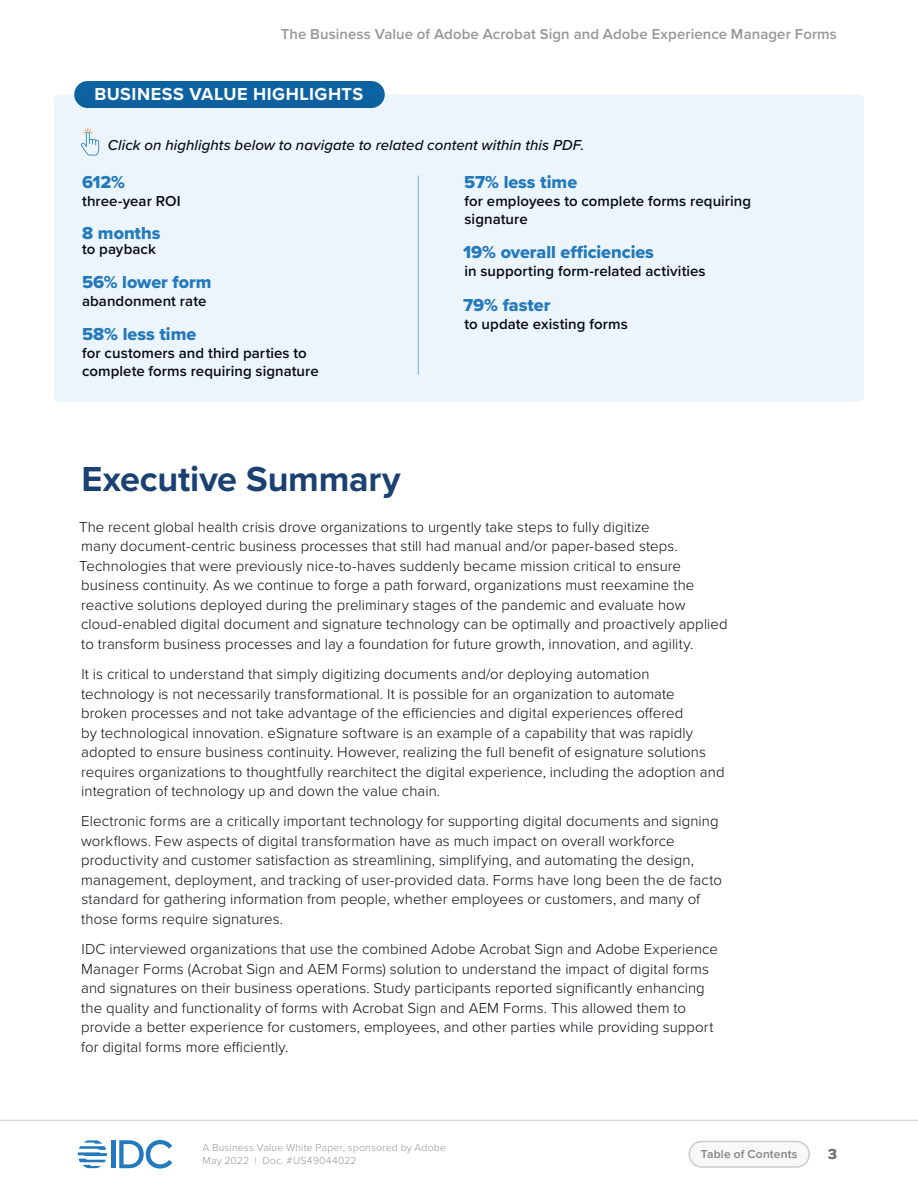
<style>
.page{position:relative;width:918px;height:1188px;background:#fff}
.page>*{position:absolute;margin:0;border:0;box-sizing:border-box;transform-origin:0 0}
.t1{font:700 36px "Proxima Nova";letter-spacing:-.005em;color:#1b4072}
.t2{font:18px "Proxima Nova Extrabld";color:#2379bb}
.t3{font:700 18px "Proxima Nova";letter-spacing:.03em;color:#fff}
.Text{font:300 15px/19.5px "Proxima Nova";letter-spacing:.005em;color:#0a0b13}
.t4{font:600 15px/18px "Proxima Nova";letter-spacing:.005em;color:#0a0b13}
.t5{font:600 15px "Proxima Nova";letter-spacing:.005em;color:#97979b}
.t6{font:italic 500 15px "Proxima Nova";letter-spacing:.005em;color:#0a0b13}
.t7{font:700 15px "Proxima Nova";color:#000}
.t8{font:600 12px "Proxima Nova";letter-spacing:.015em;color:#808187}
.t9{font:300 10.5px/13.5px "Proxima Nova";letter-spacing:.02em;color:#97979b}
</style>
<div class="page">
<hr style="left:0;top:1120px;width:918px;height:1px;background:#cccccb">
<div style="left:689px;top:1142px;width:120px;height:25px;background:#f8f8f8;border-radius:13px"></div>
<div style="left:688px;top:1141px;width:122px;height:27px;border:2px solid #cccccb;border-radius:13px"></div>
<div style="left:111px;top:1140px;width:5px;height:28px;background:#2279bc"></div>
<svg style="left:119px;top:1140px;width:53px;height:29px"></svg>
<svg style="left:78px;top:1140px;width:29px;height:28px"></svg>
<div style="left:54px;top:94px;width:810px;height:308px;background:#edf5fc;border-radius:5px"></div>
<hr style="left:418px;top:175px;width:1px;height:200px;background:#73b3e2">
<div style="left:74px;top:81px;width:311px;height:27px;background:#0c63a0;border-radius:14px"></div>
<svg style="left:81px;top:129px;width:18px;height:27px"></svg>
<p class="t5" style="left:281px;top:23px;width:558px">The Business Value of Adobe Acrobat Sign and Adobe Experience Manager Forms</p>
<p class="t3" style="left:94px;top:81px;width:270px">BUSINESS VALUE HIGHLIGHTS</p>
<p class="t6" style="left:108px;top:134px;width:478px">Click on highlights below to navigate to related content within this PDF.</p>
<p class="t2" style="left:82px;top:169px;width:44px">612%</p>
<p class="t4" style="left:82px;top:192px;width:100px">three-year ROI</p>
<p class="t2" style="left:82px;top:219px;width:80px">8 months</p>
<p class="t4" style="left:82px;top:239px;width:75px">to payback</p>
<p class="t2" style="left:82px;top:269px;width:131px">56% lower form</p>
<p class="t4" style="left:82px;top:292px;width:126px">abandonment rate</p>
<p class="t2" style="left:82px;top:321px;width:116px">58% less time</p>
<p class="t4" style="left:82px;top:344px;width:238px">for customers and third parties to complete forms requiring signature</p>
<p class="t2" style="left:464px;top:169px;width:114px">57% less time</p>
<p class="t4" style="left:465px;top:192px;width:288px">for employees to complete forms requiring signature</p>
<p class="t2" style="left:463px;top:239px;width:192px">19% overall efficiencies</p>
<p class="t4" style="left:464px;top:262px;width:243px">in supporting form-related activities</p>
<p class="t2" style="left:463px;top:291px;width:89px">79% faster</p>
<p class="t4" style="left:464px;top:314px;width:165px">to update existing forms</p>
<h1 class="t1" style="left:82px;top:452px;width:321px">Executive Summary</h1>
<p class="Text" style="left:79px;top:516px;width:650px">The recent global health crisis drove organizations to urgently take steps to fully digitize<br>many document-centric business processes that still had manual and/or paper-based steps.<br>Technologies that were previously nice-to-haves suddenly became mission critical to ensure business continuity. As we continue to forge a path forward, organizations must reexamine the reactive solutions deployed during the preliminary stages of the pandemic and evaluate how cloud-enabled digital document and signature technology can be optimally and proactively applied to transform business processes and lay a foundation for future growth, innovation, and agility.</p>
<p class="Text" style="left:81px;top:664px;width:645px">It is critical to understand that simply digitizing documents and/or deploying automation technology is not necessarily transformational. It is possible for an organization to automate<br>broken processes and not take advantage of the efficiencies and digital experiences offered<br>by technological innovation. eSignature software is an example of a capability that was rapidly adopted to ensure business continuity. However, realizing the full benefit of esignature solutions requires organizations to thoughtfully rearchitect the digital experience, including the adoption and integration of technology up and down the value chain.</p>
<p class="Text" style="left:81px;top:811px;width:642px">Electronic forms are a critically important technology for supporting digital documents and signing workflows. Few aspects of digital transformation have as much impact on overall workforce productivity and customer satisfaction as streamlining, simplifying, and automating the design, management, deployment, and tracking of user-provided data. Forms have long been the de facto standard for gathering information from people, whether employees or customers, and many of those forms require signatures.</p>
<p class="Text" style="left:81px;top:939px;width:638px">IDC interviewed organizations that use the combined Adobe Acrobat Sign and Adobe Experience Manager Forms (Acrobat Sign and AEM Forms) solution to understand the impact of digital forms and signatures on their business operations. Study participants reported significantly enhancing the quality and functionality of forms with Acrobat Sign and AEM Forms. This allowed them to provide a better experience for customers, employees, and other parties while providing support for digital forms more efficiently.</p>
<p class="t9" style="left:202px;top:1140px;width:245px">A Business Value White Paper, sponsored by Adobe<br>May 2022 | Doc. #US49044022</p>
<p class="t8" style="left:701px;top:1145px;width:98px">Table of Contents</p>
<p class="t7" style="left:828px;top:1142px;width:10px">3</p>
</div>
